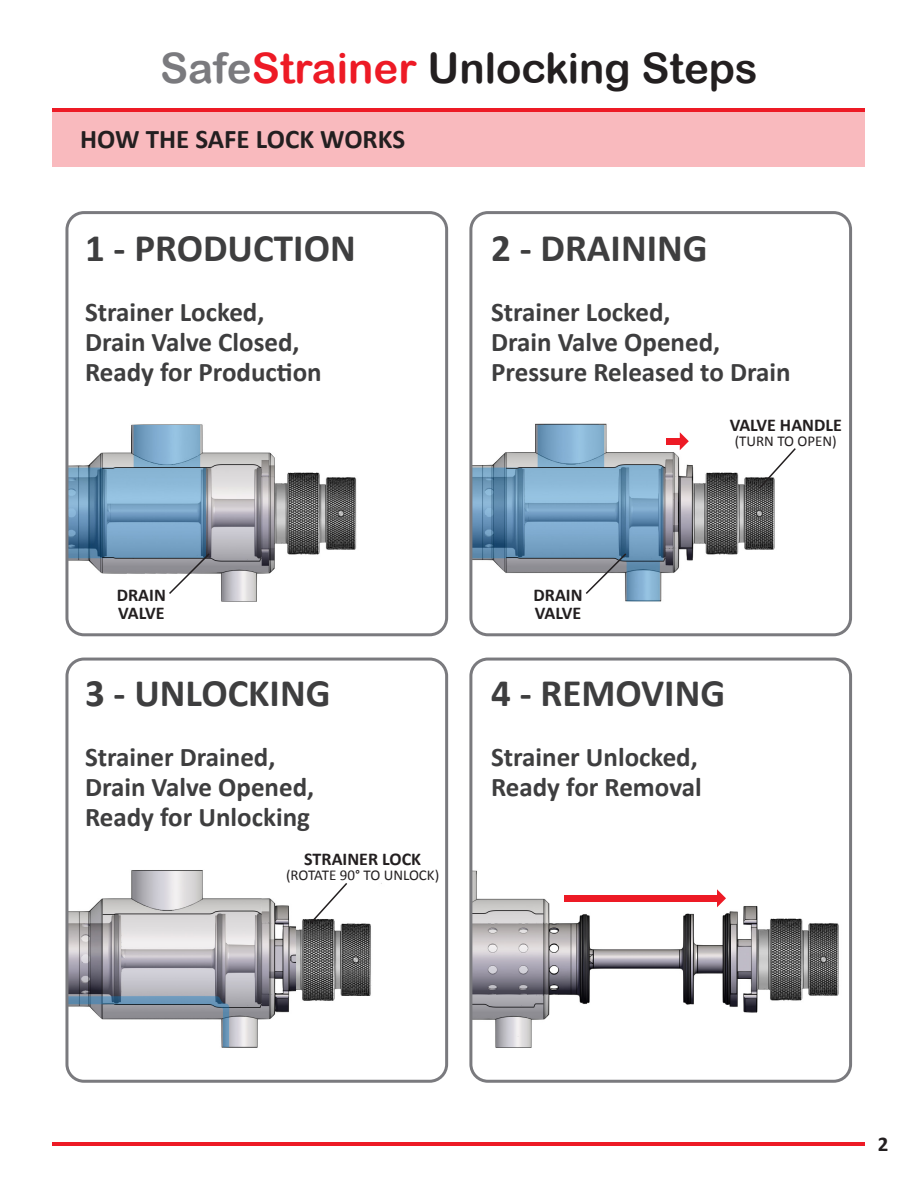
<style>
.page{position:relative;width:918px;height:1188px;background:#fff}
.page>*{position:absolute;margin:0;border:0;box-sizing:border-box;transform-origin:0 0}
.TOC_Subheader{font:42px "Arial Rounded MT Bold";color:#231f20}
.TOC_Subheader-2{font:700 39px "Calibri";color:#3e3e3f}
.TOC_Subheader-3{font:700 27px "Calibri";color:#3e3e3f}
.Main_Body_Text{font:700 27px "Calibri";color:#231f20}
.TOC_Subheader-4{font:700 21px "Calibri";color:#231f20}
.TOC_Subheader-5{font:700 18px "Calibri";color:#231f20}
.TOC_Subheader-6{font:15px "Calibri";color:#231f20}
.s1{color:#7a7a7e}
.s2{color:#ed1a25}
</style>
<div class="page">
<hr style="left:53px;top:109px;width:812px;height:3px;background:#ed1a25">
<div style="left:53px;top:112px;width:812px;height:55px;background:#f9babe"></div>
<hr style="left:53px;top:1142px;width:812px;height:3px;background:#ed1a25">
<img style="left:69px;top:424px;width:376px;height:211px">
<div style="left:65px;top:211px;width:383px;height:425px;border:3px solid #7a7a7e;border-radius:17px"></div>
<img style="left:473px;top:423px;width:375px;height:212px">
<div style="left:469px;top:211px;width:383px;height:425px;border:3px solid #7a7a7e;border-radius:17px"></div>
<img style="left:69px;top:870px;width:375px;height:209px">
<div style="left:65px;top:658px;width:383px;height:425px;border:3px solid #7a7a7e;border-radius:17px"></div>
<img style="left:473px;top:870px;width:375px;height:209px">
<div style="left:469px;top:658px;width:383px;height:425px;border:3px solid #7a7a7e;border-radius:17px"></div>
<svg style="left:167px;top:552px;width:44px;height:44px"></svg>
<svg style="left:584px;top:552px;width:44px;height:44px"></svg>
<svg style="left:757px;top:447px;width:40px;height:43px"></svg>
<svg style="left:680px;top:432px;width:9px;height:18px"></svg>
<div style="left:667px;top:438px;width:13px;height:6px;background:#ed1a25"></div>
<svg style="left:717px;top:889px;width:9px;height:18px"></svg>
<div style="left:565px;top:895px;width:153px;height:7px;background:#ed1a25"></div>
<svg style="left:309px;top:881px;width:40px;height:44px"></svg>
<p class="TOC_Subheader" style="left:160px;top:43px;width:599px"><span class="s1">Safe</span><span class="s2">Strainer</span> Unlocking Steps</p>
<p class="Main_Body_Text" style="left:80px;top:120px;width:326px">HOW THE SAFE LOCK WORKS</p>
<p class="TOC_Subheader-2" style="left:85px;top:220px;width:272px">1 - PRODUCTION</p>
<p class="TOC_Subheader-3" style="left:85px;top:293px;width:181px">Strainer Locked,</p>
<p class="TOC_Subheader-3" style="left:85px;top:323px;width:216px">Drain Valve Closed,</p>
<p class="TOC_Subheader-3" style="left:85px;top:353px;width:238px">Ready for Production</p>
<p class="TOC_Subheader-2" style="left:491px;top:220px;width:218px">2 - DRAINING</p>
<p class="TOC_Subheader-3" style="left:491px;top:293px;width:181px">Strainer Locked,</p>
<p class="TOC_Subheader-3" style="left:491px;top:323px;width:231px">Drain Valve Opened,</p>
<p class="TOC_Subheader-3" style="left:491px;top:353px;width:301px">Pressure Released to Drain</p>
<p class="TOC_Subheader-5" style="left:730px;top:412px;width:114px">VALVE HANDLE</p>
<p class="TOC_Subheader-6" style="left:735px;top:430px;width:104px">(TURN TO OPEN)</p>
<p class="TOC_Subheader-5" style="left:117px;top:582px;width:51px">DRAIN</p>
<p class="TOC_Subheader-5" style="left:118px;top:600px;width:48px">VALVE</p>
<p class="TOC_Subheader-5" style="left:534px;top:582px;width:51px">DRAIN</p>
<p class="TOC_Subheader-5" style="left:535px;top:600px;width:48px">VALVE</p>
<p class="TOC_Subheader-2" style="left:85px;top:666px;width:247px">3 - UNLOCKING</p>
<p class="TOC_Subheader-2" style="left:491px;top:666px;width:236px">4 - REMOVING</p>
<p class="TOC_Subheader-3" style="left:85px;top:738px;width:192px">Strainer Drained,</p>
<p class="TOC_Subheader-3" style="left:85px;top:768px;width:231px">Drain Valve Opened,</p>
<p class="TOC_Subheader-3" style="left:85px;top:798px;width:226px">Ready for Unlocking</p>
<p class="TOC_Subheader-3" style="left:491px;top:738px;width:208px">Strainer Unlocked,</p>
<p class="TOC_Subheader-3" style="left:491px;top:768px;width:212px">Ready for Removal</p>
<p class="TOC_Subheader-5" style="left:304px;top:846px;width:118px">STRAINER LOCK</p>
<p class="TOC_Subheader-6" style="left:286px;top:864px;width:155px">(ROTATE 90° TO UNLOCK)</p>
<p class="TOC_Subheader-4" style="left:878px;top:1129px;width:12px">2</p>
</div>
